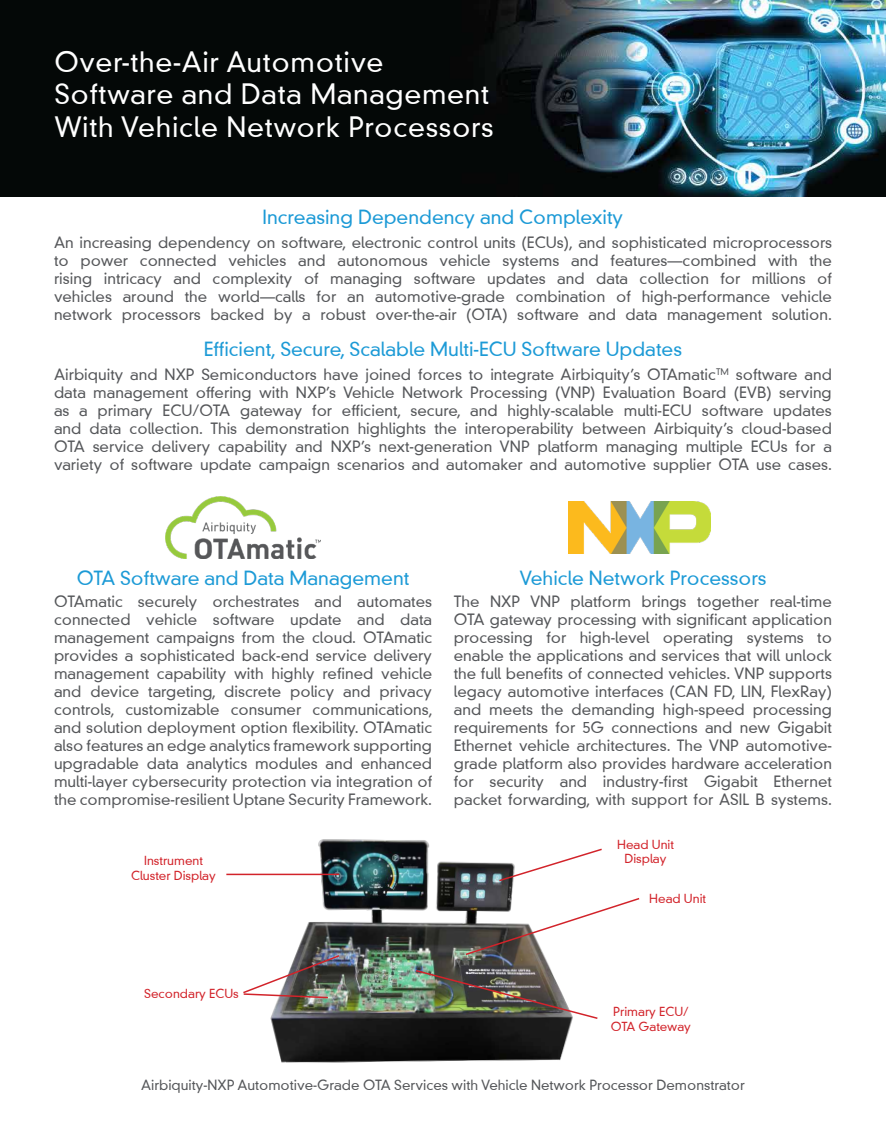
<style>
.page{position:relative;width:886px;height:1145px;background:#fff}
.page>*{position:absolute;margin:0;border:0;box-sizing:border-box;transform-origin:0 0}
.t1{font:300 27px/32.4px "DIN Neuzeit Grotesk";letter-spacing:.025em;color:#fff}
.t2{font:300 18.75px "DIN Neuzeit Grotesk";color:#1c9ad6}
.t3{font:300 15px/18px "DIN Neuzeit Grotesk";color:#55575a;text-align:justify}
.t4{font:300 13.5px "DIN Neuzeit Grotesk";color:#55575a}
.t5{font:300 12px/14.4px "DIN Neuzeit Grotesk";color:#d2232a;text-align:center}
</style>
<div class="page">
<img style="left:226px;top:839px;width:347px;height:224px">
<img style="left:0;top:0;width:886px;height:196px">
<img style="left:165px;top:496px;width:156px;height:63px">
<svg style="left:464px;top:897px;width:176px;height:59px"></svg>
<img style="left:568px;top:502px;width:142px;height:51px">
<img style="left:241px;top:954px;width:100px;height:45px">
<img style="left:414px;top:969px;width:184px;height:51px">
<hr style="left:226px;top:874px;width:113px;height:1px;background:#d2232a">
<svg style="left:497px;top:847px;width:105px;height:35px"></svg>
<h1 class="t1" style="left:54px;top:46px;width:440px">Over-the-Air Automotive<br>Software and Data Management<br>With Vehicle Network Processors</h1>
<p class="t2" style="left:262px;top:206px;width:362px">Increasing Dependency and Complexity</p>
<p class="t3" style="left:54px;top:234px;width:779px">An increasing dependency on software, electronic control units (ECUs), and sophisticated microprocessors to power connected vehicles and autonomous vehicle systems and features—combined with the rising intricacy and complexity of managing software updates and data collection for millions of vehicles around the world—calls for an automotive-grade combination of high-performance vehicle network processors backed by a robust over-the-air (OTA) software and data management solution.</p>
<p class="t2" style="left:204px;top:338px;width:479px">Efficient, Secure, Scalable Multi-ECU Software Updates</p>
<p class="t3" style="left:54px;top:366px;width:779px">Airbiquity and NXP Semiconductors have joined forces to integrate Airbiquity’s OTAmatic<sup>TM</sup> software and data management offering with NXP’s Vehicle Network Processing (VNP) Evaluation Board (EVB) serving as a primary ECU/OTA gateway for efficient, secure, and highly-scalable multi-ECU software updates and data collection. This demonstration highlights the interoperability between Airbiquity’s cloud-based OTA service delivery capability and NXP’s next-generation VNP platform managing multiple ECUs for a variety of software update campaign scenarios and automaker and automotive supplier OTA use cases.</p>
<p class="t2" style="left:77px;top:567px;width:334px">OTA Software and Data Management</p>
<p class="t2" style="left:519px;top:567px;width:248px">Vehicle Network Processors</p>
<p class="t3" style="left:54px;top:593px;width:380px">OTAmatic securely orchestrates and automates connected vehicle software update and data management campaigns from the cloud. OTAmatic provides a sophisticated back-end service delivery management capability with highly refined vehicle and device targeting, discrete policy and privacy controls, customizable consumer communications, and solution deployment option flexibility. OTAmatic also features an edge analytics framework supporting upgradable data analytics modules and enhanced multi-layer cybersecurity protection via integration of the compromise-resilient Uptane Security Framework.</p>
<p class="t5" style="left:131px;top:854px;width:86px">Instrument<br>Cluster Display</p>
<p class="t3" style="left:454px;top:593px;width:380px">The NXP VNP platform brings together real-time OTA gateway processing with significant application processing for high-level operating systems to enable the applications and services that will unlock the full benefits of connected vehicles. VNP supports legacy automotive interfaces (CAN FD, LIN, FlexRay) and meets the demanding high-speed processing requirements for 5G connections and new Gigabit Ethernet vehicle architectures. The VNP automotive&shy;grade platform also provides hardware acceleration for security and industry-first Gigabit Ethernet packet forwarding, with support for ASIL B systems.</p>
<p class="t5" style="left:617px;top:837px;width:58px">Head Unit<br>Display</p>
<p class="t5" style="left:649px;top:891px;width:58px">Head Unit</p>
<p class="t5" style="left:144px;top:986px;width:96px">Secondary ECUs</p>
<p class="t5" style="left:611px;top:1005px;width:82px;text-align:left">Primary ECU/<br>OTA Gateway</p>
<p class="t4" style="left:141px;top:1077px;width:605px">Airbiquity-NXP Automotive-Grade OTA Services with Vehicle Network Processor Demonstrator</p>
</div>
